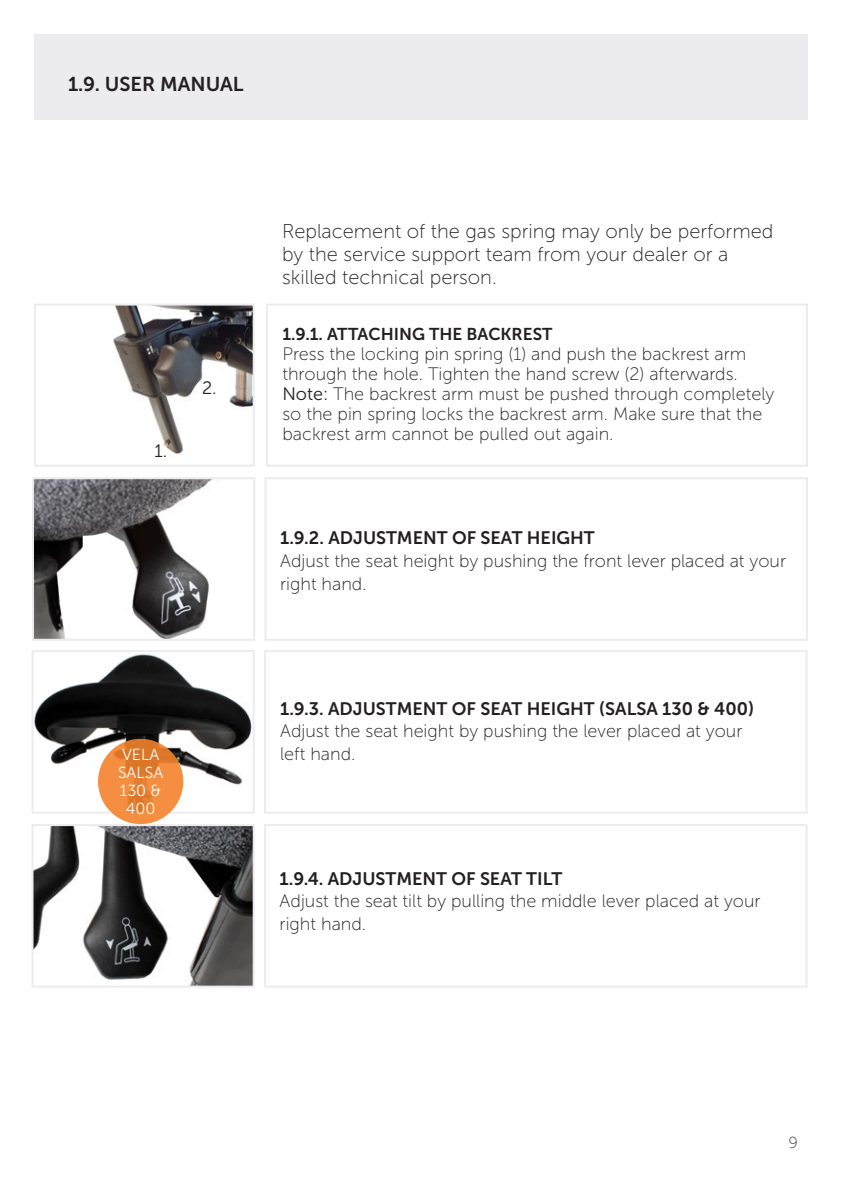
<style>
.page{position:relative;width:842px;height:1191px;background:#fff}
.page>*{position:absolute;margin:0;border:0;box-sizing:border-box;transform-origin:0 0}
.Brødtekst{font:20px/22.6px "Museo Sans 100";color:#231f20}
.Nummerreret_afsnitso{font:20px "Museo Sans 700";color:#231f20}
.Brugsvejledning__Brø{font:18px/20px "Museo Sans 100";color:#231f20}
.Nummerreret_underafs{font:18px "Museo Sans 700";color:#231f20}
.Brugsvejledning__Brø-2{font:18px "Museo Sans 300";color:#231f20}
.Nummerreret_underafs-2{font:17px "Museo Sans 700";color:#231f20}
.Brugsvejledning__Txt{font:16px "Museo Sans 300";color:#fff}
.t1{font:16px "Museo Sans 100";color:#3e3e3f}
.s1{font-family:"Museo Sans 300"}
</style>
<div class="page">
<div style="left:34px;top:34px;width:774px;height:86px;background:#ececee"></div>
<div style="left:265px;top:477px;width:543px;height:164px;border:2px solid #ececee"></div>
<div style="left:264px;top:650px;width:543px;height:163px;border:2px solid #ececee"></div>
<div style="left:264px;top:824px;width:543px;height:163px;border:2px solid #ececee"></div>
<img style="left:35px;top:480px;width:177px;height:158px">
<div style="left:32px;top:477px;width:223px;height:164px;border:2px solid #ececee"></div>
<img style="left:35px;top:654px;width:217px;height:156px">
<div style="left:32px;top:650px;width:223px;height:163px;border:2px solid #ececee"></div>
<img style="left:35px;top:827px;width:217px;height:157px">
<div style="left:32px;top:824px;width:223px;height:163px;border:2px solid #ececee"></div>
<svg style="left:98px;top:739px;width:85px;height:85px;background:#ec8638"></svg>
<div style="left:266px;top:303px;width:542px;height:164px;border:2px solid #ececee"></div>
<img style="left:113px;top:306px;width:139px;height:149px">
<div style="left:34px;top:303px;width:221px;height:164px;border:2px solid #ececee"></div>
<p class="Nummerreret_afsnitso" style="left:68px;top:73px;width:177px">1.9. USER MANUAL</p>
<p class="Brugsvejledning__Brø-2" style="left:155px;top:441px;width:14px">1.</p>
<p class="Brugsvejledning__Brø-2" style="left:202px;top:378px;width:16px">2.</p>
<p class="Brugsvejledning__Txt" style="left:122px;top:746px;width:39px">VELA</p>
<p class="Brugsvejledning__Txt" style="left:118px;top:764px;width:47px">SALSA</p>
<p class="Brugsvejledning__Txt" style="left:120px;top:782px;width:43px">130 &amp;</p>
<p class="Brugsvejledning__Txt" style="left:126px;top:800px;width:31px">400</p>
<p class="Brødtekst" style="left:282px;top:220px;width:493px">Replacement of the gas spring may only be performed by the service support team from your dealer or a skilled technical person.</p>
<p class="Nummerreret_underafs-2" style="left:282px;top:325px;width:272px">1.9.1. ATTACHING THE BACKREST</p>
<p class="Brugsvejledning__Brø" style="left:282px;top:344px;width:465px">Press the locking pin spring (1) and push the backrest arm through the hole. Tighten the hand screw (2) afterwards.</p>
<p class="Brugsvejledning__Brø" style="left:282px;top:384px;width:493px"><span class="s1">Note:</span> The backrest arm must be pushed through completely so the pin spring locks the backrest arm. Make sure that the backrest arm cannot be pulled out again.</p>
<p class="Nummerreret_underafs" style="left:280px;top:528px;width:316px">1.9.2. ADJUSTMENT OF SEAT HEIGHT</p>
<p class="Brugsvejledning__Brø" style="left:280px;top:551px;width:507px">Adjust the seat height by pushing the front lever placed at your</p>
<p class="Brugsvejledning__Brø" style="left:280px;top:574px;width:88px">right hand.</p>
<p class="Nummerreret_underafs" style="left:280px;top:698px;width:476px">1.9.3. ADJUSTMENT OF SEAT HEIGHT (SALSA 130 &amp; 400)</p>
<p class="Brugsvejledning__Brø" style="left:280px;top:721px;width:464px">Adjust the seat height by pushing the lever placed at your</p>
<p class="Brugsvejledning__Brø" style="left:280px;top:744px;width:77px">left hand.</p>
<p class="Nummerreret_underafs" style="left:280px;top:868px;width:284px">1.9.4. ADJUSTMENT OF SEAT TILT</p>
<p class="Brugsvejledning__Brø" style="left:280px;top:891px;width:482px">Adjust the seat tilt by pulling the middle lever placed at your</p>
<p class="Brugsvejledning__Brø" style="left:280px;top:914px;width:88px">right hand.</p>
<p class="t1" style="left:788px;top:1133px;width:11px">9</p>
</div>
